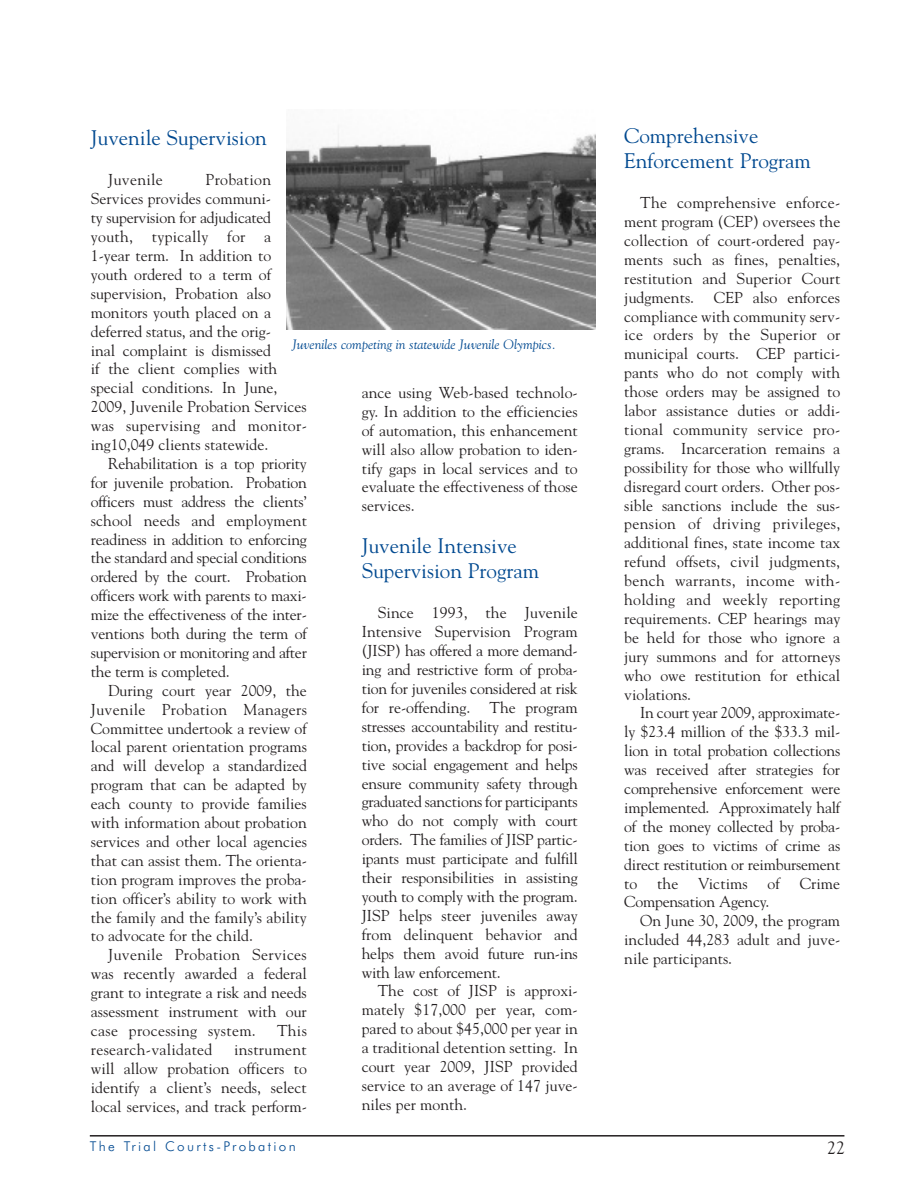
<style>
.page{position:relative;width:918px;height:1188px;background:#fff}
.page>*{position:absolute;margin:0;border:0;box-sizing:border-box;transform-origin:0 0}
.t1{font:21px/25.2px "Goudy";color:#014990}
.t2{font:18px "Goudy";color:#231f20}
.t3{font:15.75px/18.9px "Goudy";color:#231f20;text-align:justify}
.t4{font:15.75px "Goudy";letter-spacing:.02em;color:#231f20}
.t5{font:italic 13.5px "Goudy";color:#014990}
.t6{font:300 13.5px "Futura BT";letter-spacing:.17em;color:#014990}
</style>
<div class="page">
<hr style="left:90px;top:1135px;width:754px;height:2px;background:#231f20">
<img style="left:286px;top:126px;width:309px;height:203px">
<h1 class="t1" style="left:91px;top:125px;width:178px">Juvenile Supervision</h1>
<p class="t4" style="left:108px;top:171px;width:56px">Juvenile</p>
<p class="t3" style="left:91px;top:171px;width:218px;text-align:left;text-indent:115px">Probation<br>Services provides communi-<br>ty supervision for adjudicated youth, typically for a<br>1-year term. In addition to youth ordered to a term of supervision, Probation also monitors youth placed on a deferred status, and the orig-<br>inal complaint is dismissed<br>if the client complies with special conditions. In June,<br>2009, Juvenile Probation Services was supervising and monitor&shy;ing10,049 clients statewide.</p>
<p class="t3" style="left:91px;top:454px;width:218px;text-indent:17px">Rehabilitation is a top priority for juvenile probation. Probation officers must address the clients’ school needs and employment readiness in addition to enforcing the standard and special conditions ordered by the court. Probation officers work with parents to maxi&shy;mize the effectiveness of the inter&shy;ventions both during the term of supervision or monitoring and after the term is completed.</p>
<p class="t3" style="left:91px;top:681px;width:218px;text-indent:17px">During court year 2009, the Juvenile Probation Managers Committee undertook a review of local parent orientation programs and will develop a standardized program that can be adapted by each county to provide families with information about probation services and other local agencies that can assist them. The orienta&shy;tion program improves the proba&shy;tion officer’s ability to work with the family and the family’s ability to advocate for the child.</p>
<p class="t3" style="left:91px;top:945px;width:218px;text-indent:17px">Juvenile Probation Services was recently awarded a federal grant to integrate a risk and needs assessment instrument with our case processing system.</p>
<p class="t5" style="left:292px;top:337px;width:265px">Juveniles competing in statewide Juvenile Olympics.</p>
<p class="t3" style="left:362px;top:383px;width:218px">ance using Web-based technolo&shy;gy. In addition to the efficiencies of automation, this enhancement will also allow probation to iden&shy;tify gaps in local services and to evaluate the effectiveness of those services.</p>
<h1 class="t1" style="left:362px;top:533px;width:179px">Juvenile Intensive<br>Supervision Program</h1>
<p class="t3" style="left:362px;top:604px;width:218px;text-indent:16px">Since 1993, the Juvenile Intensive Supervision Program (JISP) has offered a more demand&shy;ing and restrictive form of proba&shy;tion for juveniles considered at risk for re-offending. The program stresses accountability and restitu&shy;tion, provides a backdrop for posi&shy;tive social engagement and helps ensure community safety through graduated sanctions for participants who do not comply with court orders. The families of JISP partic&shy;ipants must participate and fulfill their responsibilities in assisting youth to comply with the program.<br>JISP helps steer juveniles away from delinquent behavior and helps them avoid future run-ins with law enforcement.</p>
<p class="t3" style="left:362px;top:982px;width:218px;text-indent:16px">The cost of JISP is approxi&shy;mately $17,000 per year, com&shy;pared to about $45,000 per year in a traditional detention setting. In court year 2009, JISP provided service to an average of 147 juve&shy;niles per month.</p>
<p class="t3" style="left:277px;top:1021px;width:31px">This</p>
<p class="t4" style="left:91px;top:1040px;width:123px">research-validated</p>
<p class="t3" style="left:91px;top:1040px;width:218px;text-indent:143px">instrument will allow probation officers to identify a client’s needs, select local services, and track perform-</p>
<h1 class="t1" style="left:624px;top:123px;width:188px">Comprehensive<br>Enforcement Program</h1>
<p class="t3" style="left:624px;top:193px;width:218px;text-indent:16px">The comprehensive enforce&shy;ment program (CEP) oversees the collection of court-ordered pay&shy;ments such as fines, penalties, restitution and Superior Court judgments.</p>
<p class="t3" style="left:624px;top:288px;width:218px;text-indent:90px">CEP also enforces compliance with community serv&shy;ice orders by the Superior or municipal courts. CEP partici&shy;pants who do not comply with those orders may be assigned to labor assistance duties or addi&shy;tional community service pro&shy;grams. Incarceration remains a possibility for those who willfully disregard court orders. Other pos&shy;sible sanctions include the sus&shy;pension of driving privileges, additional fines, state income tax refund offsets, civil judgments, bench warrants, income with&shy;holding and weekly reporting requirements. CEP hearings may be held for those who ignore a jury summons and for attorneys who owe restitution for ethical violations.</p>
<p class="t3" style="left:624px;top:704px;width:218px;text-indent:16px">In court year 2009, approximate&shy;ly $23.4 million of the $33.3 mil&shy;lion in total probation collections was received after strategies for comprehensive enforcement were implemented. Approximately half of the money collected by proba&shy;tion goes to victims of crime as direct restitution or reimbursement to</p>
<p class="t3" style="left:657px;top:874px;width:23px">the</p>
<p class="t3" style="left:698px;top:874px;width:51px">Victims</p>
<p class="t3" style="left:768px;top:874px;width:14px">of</p>
<p class="t3" style="left:800px;top:874px;width:42px">Crime</p>
<p class="t3" style="left:624px;top:893px;width:147px">Compensation Agency.</p>
<p class="t3" style="left:640px;top:912px;width:201px">On June 30, 2009, the program</p>
<p class="t3" style="left:624px;top:930px;width:218px">included 44,283 adult and juve-</p>
<p class="t3" style="left:624px;top:949px;width:109px">nile participants.</p>
<p class="t6" style="left:90px;top:1141px;width:207px">The Trial Courts-Probation</p>
<p class="t2" style="left:827px;top:1137px;width:19px">22</p>
</div>
